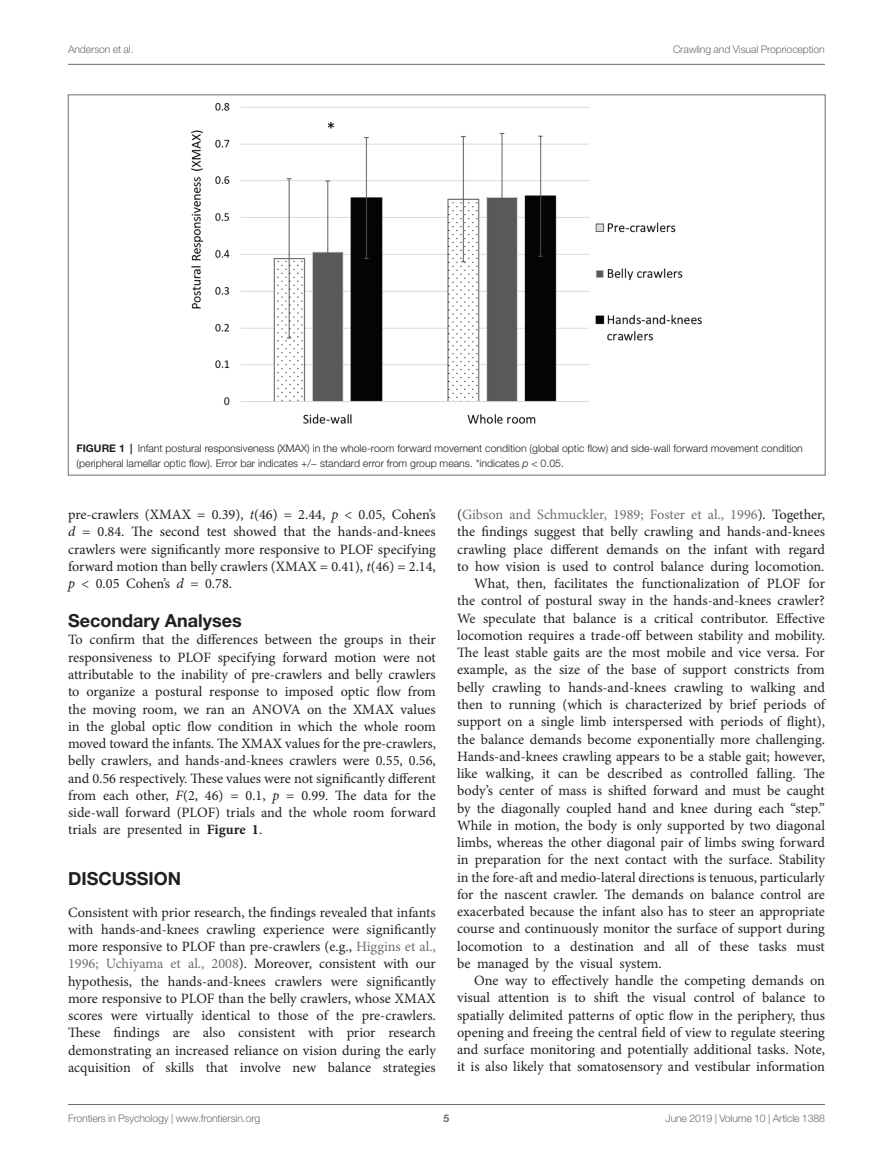
<style>
.page{position:relative;width:893px;height:1170px;background:#fff}
.page>*{position:absolute;margin:0;border:0;box-sizing:border-box;transform-origin:0 0}
.HEAD_2{font:700 18px "Helvetica Neue LT Std";color:#231f20}
.HEAD_1{font:700 18px "Helvetica Neue LT Std";color:#231f20}
.TEXT_FLUSH{font:14.25px/17.2px "Minion Pro";color:#231f20;text-align:justify}
.TEXT{font:14.25px/17.2px "Minion Pro";letter-spacing:-.005em;color:#231f20;text-align:justify}
.FIG_LEG{font:300 10.5px/14.2px "Helvetica Neue LT Std";color:#231f20}
.t1{font:300 10.5px "Helvetica Neue LT Std";letter-spacing:-.015em;color:#6c6d70}
.t2{font:700 10.5px "Helvetica Neue LT Std";color:#6c6d70}
.s1{font-weight:700}
.s2{font-style:italic}
.s3{color:#6c6d70}
</style>
<div class="page">
<hr style="left:68px;top:64px;width:757px;height:1px;background:#6c6d70">
<hr style="left:68px;top:1104px;width:757px;height:1px;background:#6c6d70">
<img style="left:192px;top:103px;width:510px;height:320px">
<p class="t1" style="left:68px;top:42px;width:67px">Anderson et al.</p>
<p class="t1" style="left:673px;top:42px;width:153px">Crawling and Visual Proprioception</p>
<p class="FIG_LEG" style="left:77px;top:441px;width:728px"><span class="s1">FIGURE 1 |</span> Infant postural responsiveness (XMAX) in the whole-room forward movement condition (global optic flow) and side-wall forward movement condition (peripheral lamellar optic flow). Error bar indicates +/− standard error from group means. *indicates <span class="s2">p</span> &lt; 0.05.</p>
<p class="TEXT_FLUSH" style="left:68px;top:506px;width:369px">pre-crawlers (XMAX = 0.39), <span class="s2">t</span>(46) = 2.44, <span class="s2">p</span> &lt; 0.05, Cohen’s <span class="s2">d</span> = 0.84. The second test showed that the hands-and-knees crawlers were significantly more responsive to PLOF specifying forward motion than belly crawlers (XMAX = 0.41), <span class="s2">t</span>(46) = 2.14, <span class="s2">p</span> &lt; 0.05 Cohen’s <span class="s2">d</span> = 0.78.</p>
<p class="HEAD_2" style="left:68px;top:609px;width:175px">Secondary Analyses</p>
<p class="TEXT_FLUSH" style="left:68px;top:631px;width:369px">To confirm that the differences between the groups in their responsiveness to PLOF specifying forward motion were not attributable to the inability of pre-crawlers and belly crawlers to organize a postural response to imposed optic flow from the moving room, we ran an ANOVA on the XMAX values in the global optic flow condition in which the whole room moved toward the infants. The XMAX values for the pre-crawlers, belly crawlers, and hands-and-knees crawlers were 0.55, 0.56, and 0.56 respectively. These values were not significantly different from each other, <span class="s2">F</span>(2, 46) = 0.1, <span class="s2">p</span> = 0.99. The data for the side-wall forward (PLOF) trials and the whole room forward trials are presented in <span class="s1">Figure 1</span>.</p>
<p class="HEAD_1" style="left:68px;top:867px;width:115px">DISCUSSION</p>
<p class="TEXT_FLUSH" style="left:68px;top:903px;width:369px">Consistent with prior research, the findings revealed that infants with hands-and-knees crawling experience were significantly more responsive to PLOF than pre-crawlers (e.g., <span class="s3">Higgins et al., 1996; Uchiyama et al., 2008</span>). Moreover, consistent with our hypothesis, the hands-and-knees crawlers were significantly more responsive to PLOF than the belly crawlers, whose XMAX scores were virtually identical to those of the pre-crawlers.<br>These findings are also consistent with prior research demonstrating an increased reliance on vision during the early acquisition of skills that involve new balance strategies</p>
<p class="TEXT_FLUSH" style="left:457px;top:506px;width:369px">(<span class="s3">Gibson and Schmuckler, 1989; Foster et al., 1996</span>). Together, the findings suggest that belly crawling and hands-and-knees crawling place different demands on the infant with regard to how vision is used to control balance during locomotion.</p>
<p class="TEXT" style="left:457px;top:575px;width:369px;text-indent:17px">What, then, facilitates the functionalization of PLOF for the control of postural sway in the hands-and-knees crawler?<br>We speculate that balance is a critical contributor. Effective locomotion requires a trade-off between stability and mobility.<br>The least stable gaits are the most mobile and vice versa. For example, as the size of the base of support constricts from belly crawling to hands-and-knees crawling to walking and then to running (which is characterized by brief periods of support on a single limb interspersed with periods of flight), the balance demands become exponentially more challenging.<br>Hands-and-knees crawling appears to be a stable gait; however, like walking, it can be described as controlled falling. The body’s center of mass is shifted forward and must be caught by the diagonally coupled hand and knee during each “step.” While in motion, the body is only supported by two diagonal limbs, whereas the other diagonal pair of limbs swing forward in preparation for the next contact with the surface. Stability in the fore-aft and medio-lateral directions is tenuous, particularly for the nascent crawler. The demands on balance control are exacerbated because the infant also has to steer an appropriate course and continuously monitor the surface of support during locomotion to a destination and all of these tasks must be managed by the visual system.</p>
<p class="TEXT" style="left:457px;top:971px;width:369px;text-indent:17px">One way to effectively handle the competing demands on visual attention is to shift the visual control of balance to spatially delimited patterns of optic flow in the periphery, thus opening and freeing the central field of view to regulate steering and surface monitoring and potentially additional tasks. Note, it is also likely that somatosensory and vestibular information</p>
<p class="t1" style="left:68px;top:1111px;width:194px">Frontiers in Psychology | www.frontiersin.org</p>
<p class="t2" style="left:444px;top:1111px;width:7px">5</p>
<p class="t1" style="left:666px;top:1111px;width:161px">June 2019 | Volume 10 | Article 1388</p>
</div>
